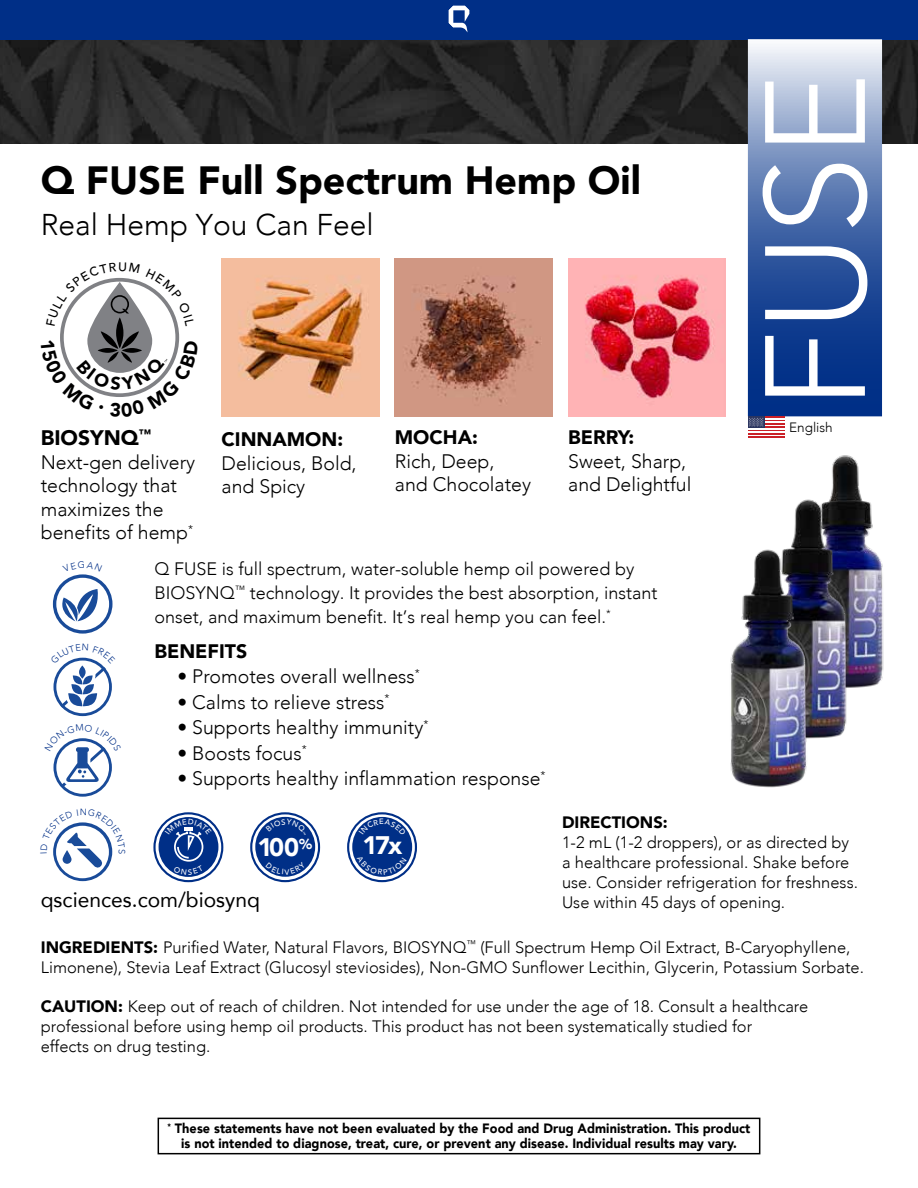
<style>
.page{position:relative;width:918px;height:1188px;background:#fff}
.page>*{position:absolute;margin:0;border:0;box-sizing:border-box;transform-origin:0 0}
.t1{font:300 140.85px "Avenir";color:#fff}
.t2{font:900 39.3px "Avenir";color:#000}
.t3{font:300 30px "Avenir";color:#000}
.t4{font:900 25.35px "Avenir";letter-spacing:-.09em;color:#fff}
.t5{font:21px "Avenir";color:#000}
.t6{font:900 21px "Avenir";color:#000}
.t7{font:300 19.5px/23.4px "Avenir";color:#000}
.t8{font:900 19.5px "Avenir";color:#000}
.t9{font:300 18px/24px "Avenir";color:#000}
.t10{font:300 16.5px/19.8px "Avenir";color:#000}
.t11{font:900 16.5px "Avenir";color:#000}
.t12{font:900 13.5px/15px "Avenir";letter-spacing:.005em;color:#000;text-align:center;scale:.94 1}
.t13{font:300 13.5px "Avenir";color:#000}
.s1{font-weight:900}
</style>
<div class="page">
<div style="left:158px;top:1118px;width:602px;height:36px;background:#fff;border:2px solid #000"></div>
<img style="left:0;top:39px;width:918px;height:104px">
<div style="left:0;top:0;width:918px;height:39px;background:#002f87"></div>
<svg style="left:449px;top:6px;width:20px;height:27px"></svg>
<svg style="left:748px;top:39px;width:134px;height:377px;background:#5575af"></svg>
<div style="left:352px;top:817px;width:60px;height:60px;background:#002f87;border-radius:50%"></div>
<div style="left:255px;top:817px;width:60px;height:60px;background:#002f87;border-radius:50%"></div>
<div style="left:153px;top:812px;width:70px;height:70px;border:2px solid #002f87;border-radius:50%"></div>
<div style="left:250px;top:812px;width:70px;height:70px;border:2px solid #002f87;border-radius:50%"></div>
<div style="left:347px;top:812px;width:70px;height:70px;border:2px solid #002f87;border-radius:50%"></div>
<div style="left:159px;top:817px;width:59px;height:60px;background:#002f87;border-radius:50%"></div>
<div style="left:174px;top:832px;width:29px;height:30px;border:2px solid #fff;border-radius:13px"></div>
<hr style="left:748px;top:436px;width:36px;height:2px;background:#ca2027">
<hr style="left:748px;top:433px;width:36px;height:1px;background:#ca2027">
<hr style="left:748px;top:429px;width:36px;height:2px;background:#ca2027">
<hr style="left:748px;top:426px;width:36px;height:2px;background:#ca2027">
<hr style="left:748px;top:423px;width:36px;height:2px;background:#ca2027">
<hr style="left:748px;top:420px;width:36px;height:1px;background:#ca2027">
<hr style="left:748px;top:416px;width:36px;height:2px;background:#ca2027">
<svg style="left:748px;top:416px;width:17px;height:12px"></svg>
<svg style="left:749px;top:418px;width:14px;height:8px"></svg>
<img style="left:395px;top:259px;width:158px;height:157px">
<img style="left:222px;top:259px;width:157px;height:157px">
<img style="left:568px;top:259px;width:158px;height:157px">
<img style="left:831px;top:455px;width:53px;height:233px">
<img style="left:792px;top:495px;width:67px;height:243px">
<img style="left:730px;top:544px;width:89px;height:244px">
<svg style="left:359px;top:819px;width:47px;height:10px"></svg>
<svg style="left:266px;top:819px;width:40px;height:7px"></svg>
<svg style="left:357px;top:863px;width:50px;height:12px"></svg>
<svg style="left:266px;top:868px;width:40px;height:7px"></svg>
<svg style="left:165px;top:819px;width:47px;height:40px"></svg>
<svg style="left:53px;top:738px;width:59px;height:59px"></svg>
<svg style="left:53px;top:822px;width:60px;height:59px"></svg>
<svg style="left:53px;top:657px;width:59px;height:59px"></svg>
<svg style="left:53px;top:574px;width:59px;height:60px"></svg>
<svg style="left:60px;top:277px;width:120px;height:120px"></svg>
<h2 class="t2" style="left:41px;top:147px;width:602px">Q FUSE Full Spectrum Hemp Oil</h2>
<h3 class="t3" style="left:41px;top:207px;width:334px">Real Hemp You Can Feel</h3>
<p class="t6" style="left:41px;top:420px;width:112px">BIOSYNQ<sup>™</sup></p>
<p class="t7" style="left:41px;top:450px;width:156px">Next-gen delivery technology that maximizes the benefits of hemp<sup>*</sup></p>
<p class="t8" style="left:222px;top:423px;width:123px">CINNAMON:</p>
<p class="t7" style="left:222px;top:451px;width:137px">Delicious, Bold, and Spicy</p>
<p class="t8" style="left:395px;top:421px;width:85px">MOCHA:</p>
<p class="t7" style="left:395px;top:449px;width:138px">Rich, Deep, and Chocolatey</p>
<p class="t8" style="left:568px;top:421px;width:68px">BERRY:</p>
<p class="t7" style="left:568px;top:449px;width:125px">Sweet, Sharp, and Delightful</p>
<p class="t9" style="left:155px;top:556px;width:505px">Q FUSE is full spectrum, water-soluble hemp oil powered by<br>BIOSYNQ<sup>™</sup> technology. It provides the best absorption, instant onset, and maximum benefit. It’s real hemp you can feel.<sup>*</sup></p>
<p class="t8" style="left:155px;top:634px;width:94px">BENEFITS</p>
<p class="t7" style="left:177px;top:665px;width:244px">• Promotes overall wellness<sup>*</sup></p>
<p class="t7" style="left:177px;top:690px;width:214px">• Calms to relieve stress<sup>*</sup></p>
<p class="t7" style="left:177px;top:716px;width:253px">• Supports healthy immunity<sup>*</sup></p>
<p class="t7" style="left:177px;top:741px;width:131px">• Boosts focus<sup>*</sup></p>
<p class="t7" style="left:177px;top:767px;width:370px">• Supports healthy inflammation response<sup>*</sup></p>
<h1 class="t1" style="left:733px;top:409px;width:338px;rotate:-90deg">FUSE</h1>
<p class="t13" style="left:789px;top:419px;width:45px">English</p>
<p class="t11" style="left:562px;top:808px;width:107px">DIRECTIONS:</p>
<p class="t10" style="left:562px;top:833px;width:297px">1-2 mL (1-2 droppers), or as directed by a healthcare professional. Shake before use. Consider refrigeration for freshness.<br>Use within 45 days of opening.</p>
<p class="t10" style="left:41px;top:937px;width:825px"><span class="s1">INGREDIENTS:</span> Purified Water, Natural Flavors, BIOSYNQ<sup>™</sup> (Full Spectrum Hemp Oil Extract, B-Caryophyllene,<br>Limonene), Stevia Leaf Extract (Glucosyl steviosides), Non-GMO Sunflower Lecithin, Glycerin, Potassium Sorbate.</p>
<p class="t10" style="left:41px;top:997px;width:769px"><span class="s1">CAUTION:</span> Keep out of reach of children. Not intended for use under the age of 18. Consult a healthcare professional before using hemp oil products. This product has not been systematically studied for<br>effects on drug testing.</p>
<h3 class="t4" style="left:258px;top:825px;width:56px">100<sup>%</sup></h3>
<h3 class="t4" style="left:363px;top:824px;width:41px">17x</h3>
<p class="t5" style="left:41px;top:883px;width:221px">qsciences.com/biosynq</p>
<p class="t12" style="left:168px;top:1121px;width:622px"><sup>*</sup> These statements have not been evaluated by the Food and Drug Administration. This product is not intended to diagnose, treat, cure, or prevent any disease. Individual results may vary.</p>
</div>
